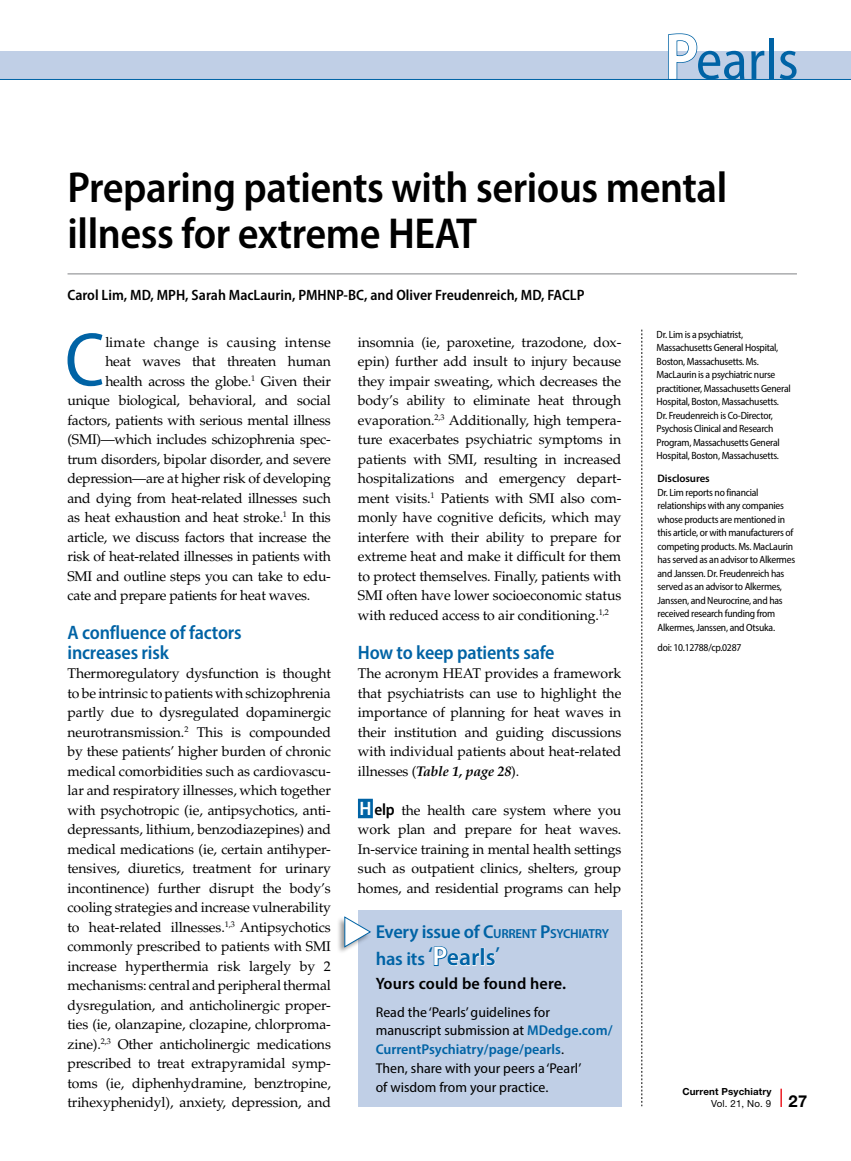
<style>
.page{position:relative;width:851px;height:1161px;background:#fff}
.page>*{position:absolute;margin:0;border:0;box-sizing:border-box;transform-origin:0 0}
.body_dropcap{font:semi-condensed 76.8px "Myriad Pro";color:#0063a5}
.t1{font:semi-condensed 57px "Myriad Pro";color:#0063a5}
.t2{font:600 semi-condensed 43.5px/46.5px "Myriad Pro";letter-spacing:-.01em;color:#000}
.sub2{font:600 semi-condensed 19.5px/19.5px "Myriad Pro";letter-spacing:-.01em;color:#0063a5}
.t3{font:600 semi-condensed 18.75px "Myriad Pro";letter-spacing:-.01em;color:#0063a5;scale:1.06 1}
.t4{font:600 semi-condensed 16.5px "Myriad Pro";letter-spacing:.01em;color:#000;scale:1.06 1}
.t5{font:700 16.5px "Helvetica Neue LT Std";color:#000}
.bbody_byline{font:600 semi-condensed 15px "Myriad Pro";color:#000}
.t6{font:semi-condensed 14.25px/18.8px "Myriad Pro";color:#000;scale:1.06 1}
.body{font:14.1px/19.5px "Palatino LT Std";letter-spacing:-.01em;color:#000;text-align:justify}
.body_dropcap-2{font:14.1px "Palatino LT Std";letter-spacing:-.02em;color:#000}
.body_dropcap-3{font:14.1px "Palatino LT Std";letter-spacing:.02em;color:#000}
.t7{font:600 semi-condensed 13.2px "Myriad Pro";letter-spacing:-.02em;color:#0063a5;scale:1.06 1}
.bbody_disclosure{font:600 10.8px "Myriad Pro";letter-spacing:-.01em;color:#000}
.disclosure{font:semi-condensed 10.5px/13.5px "Myriad Pro";letter-spacing:-.025em;color:#000}
.body_af{font:semi-condensed 10.5px/13.5px "Myriad Pro";letter-spacing:-.025em;color:#000}
.t8{font:700 9.75px "Helvetica Neue LT Std";letter-spacing:.015em;color:#000}
.t9{font:9.75px "Helvetica Neue LT Std";letter-spacing:.015em;color:#000}
.s1{font-weight:600;font-size:66px;color:#fff}
.s2{font-weight:700;font-style:italic}
.s3{font-family:"Myriad Pro";font-weight:600;font-stretch:semi-condensed;font-size:19.5px;color:#fff}
.s4{font-family:"Myriad Pro";font-weight:600;font-stretch:semi-condensed;font-size:16.5px}
.s5{font-size:18.75px}
.s6{font-size:27px;color:#fff}
.s7{font-size:24px}
.s8{font-weight:600;color:#0063a5}
</style>
<div class="page">
<svg style="left:641px;top:330px;width:1px;height:776px"></svg>
<hr style="left:68px;top:274px;width:728px;height:1px;background:#808285">
<svg style="left:780px;top:1089px;width:1px;height:18px"></svg>
<div style="left:0;top:51px;width:850px;height:28px;background:#c0cfe6"></div>
<svg style="left:668px;top:33px;width:30px;height:46px"></svg>
<hr style="left:0;top:79px;width:850px;height:1px;background:#0063a5">
<div style="left:358px;top:799px;width:15px;height:19px;background:#0063a5"></div>
<div style="left:358px;top:911px;width:263px;height:196px;background:#c0cfe6"></div>
<svg style="left:433px;top:946px;width:47px;height:20px"></svg>
<div style="left:481px;top:948px;width:3px;height:17px;border:1px solid #fff"></div>
<svg style="left:486px;top:953px;width:9px;height:13px"></svg>
<div style="left:336px;top:915px;width:36px;height:40px;background:#000;opacity:.4"></div>
<svg style="left:344px;top:916px;width:27px;height:32px"></svg>
<h2 class="t1" style="left:664px;top:25px;width:136px"><span class="s1">P</span>earls</h2>
<p class="t2" style="left:68px;top:163px;width:661px">Preparing patients with serious mental illness for extreme HEAT</p>
<p class="bbody_byline" style="left:68px;top:286px;width:518px">Carol Lim, MD, MPH, Sarah MacLaurin, PMHNP-BC, and Oliver Freudenreich, MD, FACLP</p>
<p class="body_dropcap" style="left:65px;top:313px;width:41px">C</p>
<p class="body_dropcap-3" style="left:105px;top:333px;width:227px">limate change is causing intense</p>
<p class="body_dropcap-2" style="left:105px;top:353px;width:227px">heat waves that threaten human</p>
<p class="body_dropcap-2" style="left:105px;top:372px;width:227px">health across the globe.<sup>1</sup> Given their</p>
<p class="body_dropcap-2" style="left:68px;top:392px;width:265px">unique biological, behavioral, and social</p>
<p class="body_dropcap-2" style="left:68px;top:411px;width:265px">factors, patients with serious mental illness</p>
<p class="body_dropcap-2" style="left:68px;top:431px;width:265px">(SMI)—which includes schizophrenia spec-</p>
<p class="body_dropcap-2" style="left:68px;top:450px;width:265px">trum disorders, bipolar disorder, and severe</p>
<p class="body_dropcap-2" style="left:68px;top:470px;width:265px">depression—are at higher risk of developing</p>
<p class="body_dropcap-2" style="left:68px;top:489px;width:265px">and dying from heat-related illnesses such</p>
<p class="body_dropcap-2" style="left:68px;top:509px;width:265px">as heat exhaustion and heat stroke.<sup>1</sup> In this</p>
<p class="body_dropcap-2" style="left:68px;top:528px;width:265px">article, we discuss factors that increase the</p>
<p class="body_dropcap-2" style="left:68px;top:548px;width:265px">risk of heat-related illnesses in patients with</p>
<p class="body_dropcap-2" style="left:68px;top:567px;width:265px">SMI and outline steps you can take to edu-</p>
<p class="body_dropcap-2" style="left:68px;top:587px;width:244px">cate and prepare patients for heat waves.</p>
<p class="sub2" style="left:68px;top:622px;width:176px">A confluence of factors increases risk</p>
<p class="body" style="left:68px;top:664px;width:265px">Thermoregulatory dysfunction is thought to be intrinsic to patients with schizophrenia partly due to dysregulated dopaminergic neurotransmission.<sup>2</sup> This is compounded by these patients’ higher burden of chronic medical comorbidities such as cardiovascu&shy;lar and respiratory illnesses, which together with psychotropic (ie, antipsychotics, anti&shy;depressants, lithium, benzodiazepines) and medical medications (ie, certain antihyper&shy;tensives, diuretics, treatment for urinary incontinence) further disrupt the body’s cooling strategies and increase vulnerability to heat-related illnesses.<sup>1,3</sup> Antipsychotics commonly prescribed to patients with SMI increase hyperthermia risk largely by 2 mechanisms: central and peripheral thermal dysregulation, and anticholinergic proper&shy;ties (ie, olanzapine, clozapine, chlorproma&shy;zine).<sup>2,3</sup> Other anticholinergic medications prescribed to treat extrapyramidal symp&shy;toms (ie, diphenhydramine, benztropine, trihexyphenidyl), anxiety, depression, and</p>
<p class="body" style="left:358px;top:332px;width:265px">insomnia (ie, paroxetine, trazodone, dox&shy;epin) further add insult to injury because they impair sweating, which decreases the body’s ability to eliminate heat through evaporation.<sup>2,3</sup> Additionally, high tempera&shy;ture exacerbates psychiatric symptoms in patients with SMI, resulting in increased hospitalizations and emergency depart&shy;ment visits.<sup>1</sup> Patients with SMI also com&shy;monly have cognitive deficits, which may interfere with their ability to prepare for extreme heat and make it difficult for them to protect themselves. Finally, patients with SMI often have lower socioeconomic status with reduced access to air conditioning.<sup>1,2</sup></p>
<p class="sub2" style="left:358px;top:642px;width:198px">How to keep patients safe</p>
<p class="body" style="left:358px;top:664px;width:265px">The acronym HEAT provides a framework that psychiatrists can use to highlight the importance of planning for heat waves in their institution and guiding discussions with individual patients about heat-related illnesses (<span class="s2">Table 1, page 28</span>).</p>
<p class="body" style="left:358px;top:800px;width:265px"><span class="s3">H</span> <span class="s4">elp</span> the health care system where you work plan and prepare for heat waves.<br>In-service training in mental health settings such as outpatient clinics, shelters, group homes, and residential programs can help</p>
<p class="t7" style="left:376px;top:926px;width:221px"><span class="s5">Every issue of</span> <span class="s5">C</span>URRENT <span class="s5">P</span>SYCHIATRY</p>
<p class="t3" style="left:376px;top:947px;width:119px">has its ‘<span class="s6">P</span><span class="s7">earls</span>’</p>
<p class="t4" style="left:376px;top:973px;width:181px">Yours could be found here.</p>
<p class="t6" style="left:376px;top:1002px;width:225px">Read the ‘Pearls’ guidelines for manuscript submission at <span class="s8">MDedge.com/ CurrentPsychiatry/page/pearls</span>.<br>Then, share with your peers a ‘Pearl’<br>of wisdom from your practice.</p>
<p class="body_af" style="left:656px;top:327px;width:136px">Dr. Lim is a psychiatrist, Massachusetts General Hospital, Boston, Massachusetts. Ms.<br>MacLaurin is a psychiatric nurse practitioner, Massachusetts General Hospital, Boston, Massachusetts.<br>Dr. Freudenreich is Co-Director, Psychosis Clinical and Research Program, Massachusetts General Hospital, Boston, Massachusetts.</p>
<p class="bbody_disclosure" style="left:657px;top:472px;width:54px">Disclosures</p>
<p class="disclosure" style="left:657px;top:486px;width:139px">Dr. Lim reports no financial relationships with any companies whose products are mentioned in this article, or with manufacturers of competing products. Ms. MacLaurin has served as an advisor to Alkermes and Janssen. Dr. Freudenreich has served as an advisor to Alkermes, Janssen, and Neurocrine, and has received research funding from Alkermes, Janssen, and Otsuka.</p>
<p class="disclosure" style="left:657px;top:641px;width:85px">doi: 10.12788/cp.0287</p>
<p class="t8" style="left:682px;top:1085px;width:90px">Current Psychiatry</p>
<p class="t9" style="left:711px;top:1098px;width:62px">Vol. 21, No. 9</p>
<p class="t5" style="left:788px;top:1091px;width:20px">27</p>
</div>
